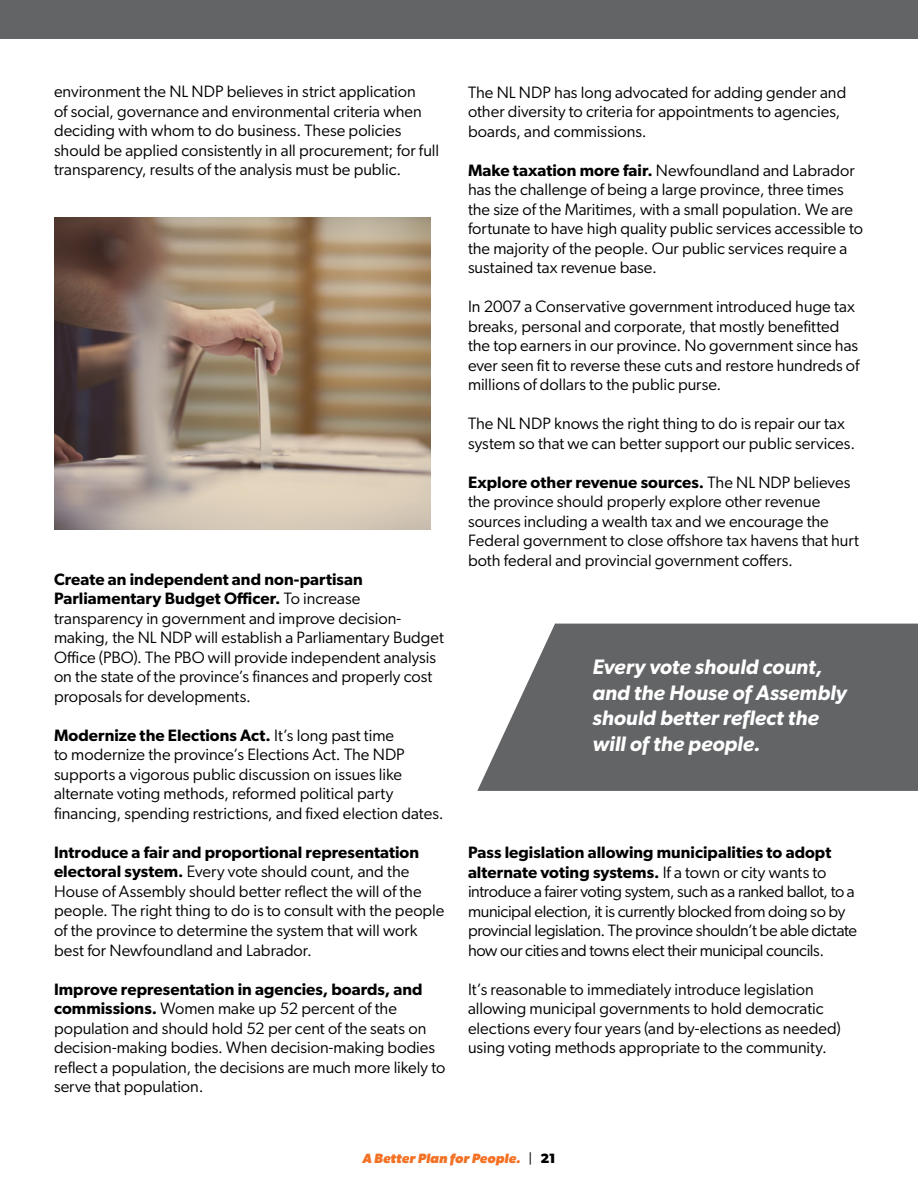
<style>
.page{position:relative;width:918px;height:1188px;background:#fff}
.page>*{position:absolute;margin:0;border:0;box-sizing:border-box;transform-origin:0 0}
.t1{font:italic 600 21px/25.5px "Gibson";color:#fff}
.t2{font:16.5px/19.5px "Gibson";color:#000}
.t3{font:16.5px/19.5px "Gibson";letter-spacing:-.02em;color:#000}
.t4{font:italic 700 13.5px "Gibson";letter-spacing:.01em;color:#f37124}
.s1{font-weight:600}
.s2{font-weight:400;font-style:normal;color:#000}
.s3{font-style:normal;color:#000}
</style>
<div class="page">
<div style="left:0;top:0;width:918px;height:39px;background:#636466"></div>
<svg style="left:477px;top:624px;width:441px;height:167px;fill:#636466"></svg>
<img style="left:54px;top:217px;width:376px;height:312px">
<p class="t2" style="left:54px;top:82px;width:387px">environment the NL NDP believes in strict application<br>of social, governance and environmental criteria when deciding with whom to do business. These policies should be applied consistently in all procurement; for full transparency, results of the analysis must be public.</p>
<p class="t2" style="left:54px;top:569px;width:391px"><span class="s1">Create an independent and non-partisan Parliamentary Budget Officer.</span> To increase transparency in government and improve decision&shy;making, the NL NDP will establish a Parliamentary Budget Office (PBO). The PBO will provide independent analysis on the state of the province’s finances and properly cost proposals for developments.</p>
<p class="t2" style="left:54px;top:725px;width:391px"><span class="s1">Modernize the Elections Act.</span> It’s long past time<br>to modernize the province’s Elections Act. The NDP supports a vigorous public discussion on issues like alternate voting methods, reformed political party financing, spending restrictions, and fixed election dates.</p>
<p class="t2" style="left:54px;top:842px;width:392px"><span class="s1">Introduce a fair and proportional representation electoral system.</span> Every vote should count, and the House of Assembly should better reflect the will of the people. The right thing to do is to consult with the people of the province to determine the system that will work best for Newfoundland and Labrador.</p>
<p class="t2" style="left:54px;top:979px;width:393px"><span class="s1">Improve representation in agencies, boards, and commissions.</span> Women make up 52 percent of the population and should hold 52 per cent of the seats on decision-making bodies. When decision-making bodies reflect a population, the decisions are much more likely to serve that population.</p>
<p class="t2" style="left:468px;top:82px;width:380px">The NL NDP has long advocated for adding gender and other diversity to criteria for appointments to agencies, boards, and commissions.</p>
<p class="t2" style="left:468px;top:160px;width:397px"><span class="s1">Make taxation more fair.</span> Newfoundland and Labrador has the challenge of being a large province, three times the size of the Maritimes, with a small population. We are fortunate to have high quality public services accessible to the majority of the people. Our public services require a sustained tax revenue base.</p>
<p class="t2" style="left:468px;top:296px;width:393px">In 2007 a Conservative government introduced huge tax breaks, personal and corporate, that mostly benefitted the top earners in our province. No government since has ever seen fit to reverse these cuts and restore hundreds of millions of dollars to the public purse.</p>
<p class="t2" style="left:468px;top:413px;width:389px">The NL NDP knows the right thing to do is repair our tax system so that we can better support our public services.</p>
<p class="t2" style="left:468px;top:472px;width:393px"><span class="s1">Explore other revenue sources.</span> The NL NDP believes the province should properly explore other revenue sources including a wealth tax and we encourage the Federal government to close offshore tax havens that hurt both federal and provincial government coffers.</p>
<p class="t1" style="left:592px;top:654px;width:256px">Every vote should count, and the House of Assembly should better reflect the will of the people.</p>
<p class="t3" style="left:468px;top:842px;width:391px"><span class="s1">Pass legislation allowing municipalities to adopt alternate voting systems.</span> If a town or city wants to introduce a fairer voting system, such as a ranked ballot, to a municipal election, it is currently blocked from doing so by provincial legislation. The province shouldn’t be able dictate how our cities and towns elect their municipal councils.</p>
<p class="t2" style="left:468px;top:979px;width:374px">It’s reasonable to immediately introduce legislation allowing municipal governments to hold democratic elections every four years (and by-elections as needed) using voting methods appropriate to the community.</p>
<p class="t4" style="left:362px;top:1151px;width:195px">A Better Plan for People. <span class="s2">|</span> <span class="s3">21</span></p>
</div>
